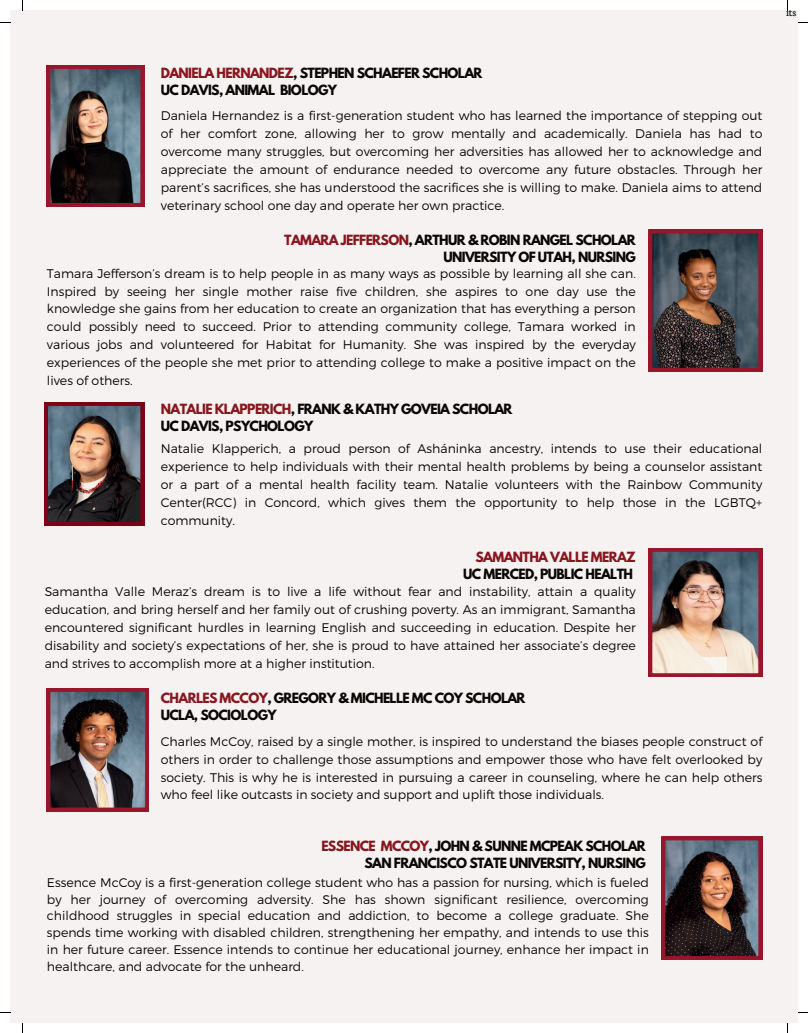
<style>
.page{position:relative;width:808px;height:1033px;background:#fff}
.page>*{position:absolute;margin:0;border:0;box-sizing:border-box;transform-origin:0 0}
.t1{font:300 12.5px/17.8px "Montserrat";color:#080704;text-align:justify}
.t2{font:700 12.5px/16.9px "League Spartan";letter-spacing:-.05em;color:#080704}
.t3{font:700 12.5px "League Spartan";letter-spacing:-.05em;color:#88161e}
.t4{font:11.38px "Neuton";color:#080704}
.s1{color:#88161e}
</style>
<div class="page">
<div style="left:10px;top:10px;width:788px;height:1013px;background:#f6f2f2"></div>
<svg style="left:47px;top:65px;width:97px;height:142px;background:#54484e"></svg>
<svg style="left:648px;top:230px;width:114px;height:141px;background:#534246"></svg>
<svg style="left:44px;top:402px;width:100px;height:123px;background:#604c4e"></svg>
<svg style="left:648px;top:548px;width:114px;height:129px;background:#988180"></svg>
<img style="left:47px;top:688px;width:102px;height:123px">
<svg style="left:661px;top:836px;width:101px;height:123px;background:#583f43"></svg>
<p class="t2" style="left:161px;top:65px;width:323px"><span class="s1">DANIELA HERNANDEZ</span>, STEPHEN SCHAEFER SCHOLAR<br>UC DAVIS, ANIMAL BIOLOGY</p>
<p class="t1" style="left:161px;top:107px;width:603px">Daniela Hernandez is a first-generation student who has learned the importance of stepping out of her comfort zone, allowing her to grow mentally and academically. Daniela has had to overcome many struggles, but overcoming her adversities has allowed her to acknowledge and appreciate the amount of endurance needed to overcome any future obstacles. Through her parent’s sacrifices, she has understood the sacrifices she is willing to make. Daniela aims to attend veterinary school one day and operate her own practice.</p>
<p class="t2" style="left:284px;top:231px;width:353px;text-align:right"><span class="s1">TAMARA JEFFERSON</span>, ARTHUR &amp; ROBIN RANGEL SCHOLAR<br>UNIVERSITY OF UTAH, NURSING</p>
<p class="t1" style="left:47px;top:264px;width:590px">Tamara Jefferson’s dream is to help people in as many ways as possible by learning all she can.<br>Inspired by seeing her single mother raise five children, she aspires to one day use the knowledge she gains from her education to create an organization that has everything a person could possibly need to succeed. Prior to attending community college, Tamara worked in various jobs and volunteered for Habitat for Humanity. She was inspired by the everyday experiences of the people she met prior to attending college to make a positive impact on the lives of others.</p>
<p class="t2" style="left:161px;top:400px;width:353px"><span class="s1">NATALIE KLAPPERICH</span>, FRANK &amp; KATHY GOVEIA SCHOLAR<br>UC DAVIS, PSYCHOLOGY</p>
<p class="t1" style="left:161px;top:440px;width:603px">Natalie Klapperich, a proud person of Asháninka ancestry, intends to use their educational experience to help individuals with their mental health problems by being a counselor assistant or a part of a mental health facility team. Natalie volunteers with the Rainbow Community Center(RCC) in Concord, which gives them the opportunity to help those in the LGBTQ+ community.</p>
<p class="t3" style="left:475px;top:547px;width:162px">SAMANTHA VALLE MERAZ</p>
<p class="t2" style="left:463px;top:565px;width:171px">UC MERCED, PUBLIC HEALTH</p>
<p class="t1" style="left:45px;top:582px;width:592px">Samantha Valle Meraz’s dream is to live a life without fear and instability, attain a quality education, and bring herself and her family out of crushing poverty. As an immigrant, Samantha encountered significant hurdles in learning English and succeeding in education. Despite her disability and society’s expectations of her, she is proud to have attained her associate’s degree and strives to accomplish more at a higher institution.</p>
<p class="t2" style="left:161px;top:689px;width:366px"><span class="s1">CHARLES MCCOY</span>, GREGORY &amp; MICHELLE MC COY SCHOLAR<br>UCLA, SOCIOLOGY</p>
<p class="t1" style="left:161px;top:732px;width:603px">Charles McCoy, raised by a single mother, is inspired to understand the biases people construct of others in order to challenge those assumptions and empower those who have felt overlooked by society. This is why he is interested in pursuing a career in counseling, where he can help others who feel like outcasts in society and support and uplift those individuals.</p>
<p class="t2" style="left:321px;top:837px;width:326px;text-align:right"><span class="s1">ESSENCE MCCOY</span>, JOHN &amp; SUNNE MCPEAK SCHOLAR<br>SAN FRANCISCO STATE UNIVERSITY, NURSING</p>
<p class="t1" style="left:47px;top:873px;width:603px;line-height:16.9px">Essence McCoy is a first-generation college student who has a passion for nursing, which is fueled by her journey of overcoming adversity. She has shown significant resilience, overcoming childhood struggles in special education and addiction, to become a college graduate. She spends time working with disabled children, strengthening her empathy, and intends to use this in her future career. Essence intends to continue her educational journey, enhance her impact in healthcare, and advocate for the unheard.</p>
<p class="t4" style="left:786px;top:7px;width:12px">its</p>
</div>
